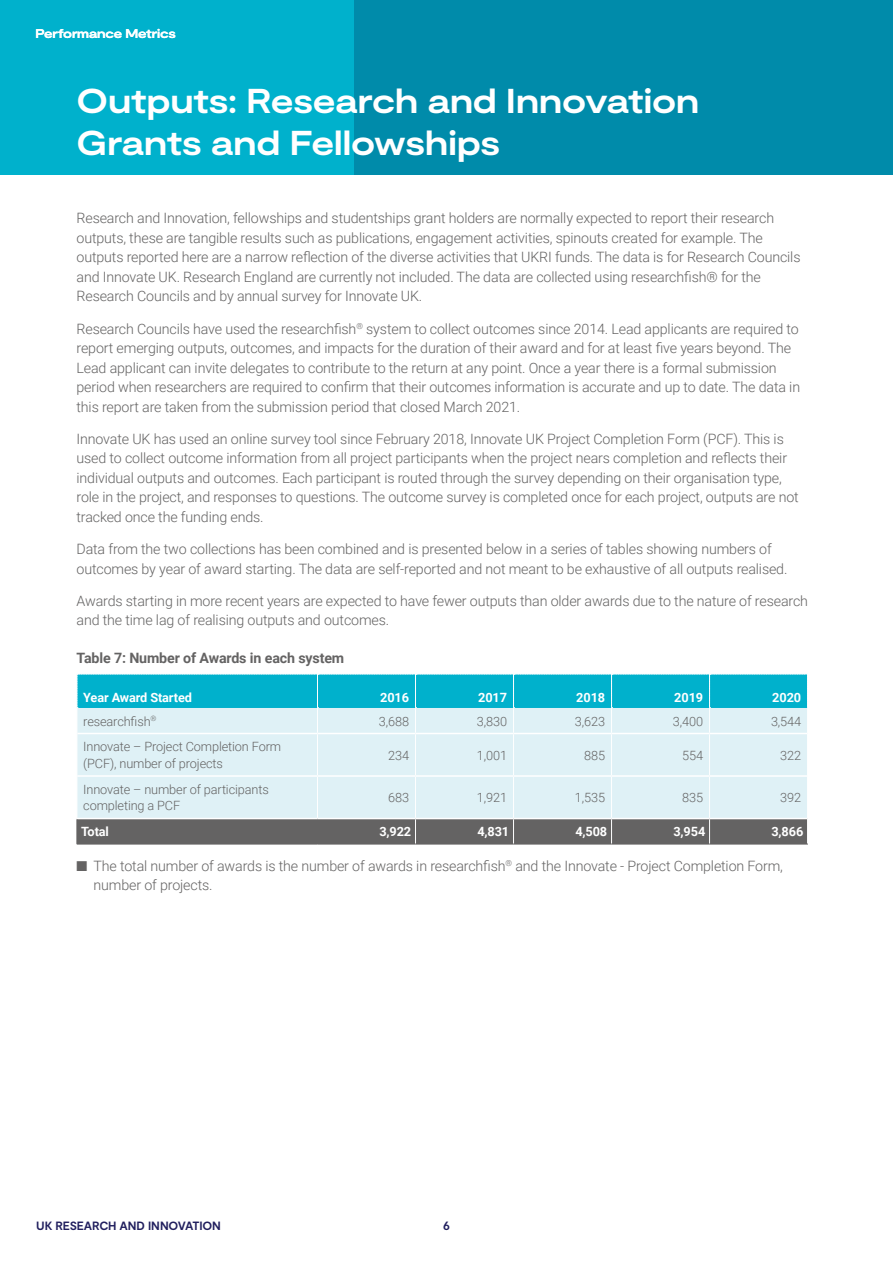
<style>
.page{position:relative;width:893px;height:1263px;background:#fff}
.page>*{position:absolute;margin:0;border:0;box-sizing:border-box;transform-origin:0 0}
.t1{font:700 expanded 34.5px/41.4px "Moderat";letter-spacing:-.005em;color:#fff}
.t2{font:300 14.25px/19.5px "Roboto";letter-spacing:-.01em;color:#646363}
.Table_number{font:700 14.25px "Roboto";letter-spacing:-.01em;color:#646363}
.Table_B1_left{font:300 12.75px/16.5px "Roboto";letter-spacing:-.01em;color:#646363}
.Table_B1_right{font:300 12.75px "Roboto";letter-spacing:-.01em;color:#646363}
.Table_H1_right{font:700 12.75px "Roboto";letter-spacing:-.01em;color:#fff}
.Table_H1_left{font:700 12.75px "Roboto";letter-spacing:-.01em;color:#fff}
.t3{font:700 expanded 12.75px "Moderat";letter-spacing:-.015em;color:#fff}
.t4{font:700 12px "Moderat";letter-spacing:-.01em;color:#211f5e}
</style>
<div class="page">
<div style="left:0;top:0;width:893px;height:174px;background:#00b1cc"></div>
<div style="left:354px;top:0;width:539px;height:174px;background:#008baa"></div>
<div style="left:78px;top:734px;width:729px;height:84px;background:#dff1f6"></div>
<hr style="left:317px;top:734px;width:1px;height:41px;background:#fff">
<hr style="left:415px;top:734px;width:1px;height:41px;background:#fff">
<hr style="left:513px;top:734px;width:1px;height:41px;background:#fff">
<hr style="left:611px;top:734px;width:1px;height:41px;background:#fff">
<hr style="left:709px;top:734px;width:1px;height:41px;background:#fff">
<hr style="left:317px;top:777px;width:1px;height:41px;background:#fff">
<hr style="left:415px;top:777px;width:1px;height:41px;background:#fff">
<hr style="left:513px;top:777px;width:1px;height:41px;background:#fff">
<hr style="left:611px;top:777px;width:1px;height:41px;background:#fff">
<hr style="left:709px;top:777px;width:1px;height:41px;background:#fff">
<hr style="left:317px;top:844px;width:98px;height:1px;background:#646363">
<hr style="left:415px;top:844px;width:98px;height:1px;background:#646363">
<hr style="left:513px;top:844px;width:98px;height:1px;background:#646363">
<hr style="left:611px;top:844px;width:98px;height:1px;background:#646363">
<hr style="left:709px;top:844px;width:99px;height:1px;background:#646363">
<hr style="left:77px;top:775px;width:240px;height:2px;background:#fff">
<hr style="left:317px;top:775px;width:98px;height:2px;background:#fff">
<hr style="left:415px;top:775px;width:98px;height:2px;background:#fff">
<hr style="left:513px;top:775px;width:98px;height:2px;background:#fff">
<hr style="left:611px;top:775px;width:98px;height:2px;background:#fff">
<hr style="left:709px;top:775px;width:98px;height:2px;background:#fff">
<svg style="left:77px;top:674px;width:731px;height:59px;background:#62cdde"></svg>
<svg style="left:77px;top:818px;width:731px;height:26px;background:#6c6b6b"></svg>
<hr style="left:77px;top:844px;width:240px;height:1px;background:#646363">
<p class="t3" style="left:35px;top:26px;width:142px">Performance Metrics</p>
<p class="t1" style="left:77px;top:82px;width:624px">Outputs: Research and Innovation<br>Grants and Fellowships</p>
<p class="t2" style="left:77px;top:208px;width:725px">Research and Innovation, fellowships and studentships grant holders are normally expected to report their research outputs, these are tangible results such as publications, engagement activities, spinouts created for example. The outputs reported here are a narrow reflection of the diverse activities that UKRI funds. The data is for Research Councils and Innovate UK. Research England are currently not included. The data are collected using researchfish® for the Research Councils and by annual survey for Innovate UK.</p>
<p class="t2" style="left:77px;top:318px;width:725px">Research Councils have used the researchfish<sup>®</sup> system to collect outcomes since 2014. Lead applicants are required to report emerging outputs, outcomes, and impacts for the duration of their award and for at least five years beyond. The Lead applicant can invite delegates to contribute to the return at any point. Once a year there is a formal submission period when researchers are required to confirm that their outcomes information is accurate and up to date. The data in this report are taken from the submission period that closed March 2021.</p>
<p class="t2" style="left:77px;top:428px;width:724px">Innovate UK has used an online survey tool since February 2018, Innovate UK Project Completion Form (PCF). This is used to collect outcome information from all project participants when the project nears completion and reflects their individual outputs and outcomes. Each participant is routed through the survey depending on their organisation type, role in the project, and responses to questions. The outcome survey is completed once for each project, outputs are not tracked once the funding ends.</p>
<p class="t2" style="left:77px;top:539px;width:712px">Data from the two collections has been combined and is presented below in a series of tables showing numbers of outcomes by year of award starting. The data are self-reported and not meant to be exhaustive of all outputs realised.</p>
<p class="t2" style="left:77px;top:590px;width:733px">Awards starting in more recent years are expected to have fewer outputs than older awards due to the nature of research and the time lag of realising outputs and outcomes.</p>
<p class="Table_number" style="left:77px;top:648px;width:269px">Table 7: Number of Awards in each system</p>
<p class="Table_H1_left" style="left:83px;top:688px;width:110px">Year Award Started</p>
<p class="Table_H1_right" style="left:380px;top:688px;width:30px">2016</p>
<p class="Table_H1_right" style="left:478px;top:688px;width:30px">2017</p>
<p class="Table_H1_right" style="left:576px;top:688px;width:30px">2018</p>
<p class="Table_H1_right" style="left:674px;top:688px;width:30px">2019</p>
<p class="Table_H1_right" style="left:772px;top:688px;width:30px">2020</p>
<p class="Table_B1_left" style="left:83px;top:712px;width:75px">researchfish<sup>®</sup></p>
<p class="Table_B1_right" style="left:379px;top:712px;width:32px">3,688</p>
<p class="Table_B1_right" style="left:477px;top:712px;width:32px">3,830</p>
<p class="Table_B1_right" style="left:575px;top:712px;width:32px">3,623</p>
<p class="Table_B1_right" style="left:673px;top:712px;width:32px">3,400</p>
<p class="Table_B1_right" style="left:771px;top:712px;width:32px">3,544</p>
<p class="Table_B1_left" style="left:83px;top:738px;width:199px">Innovate – Project Completion Form (PCF), number of projects</p>
<p class="Table_B1_right" style="left:388px;top:746px;width:22px">234</p>
<p class="Table_B1_right" style="left:477px;top:746px;width:32px">1,001</p>
<p class="Table_B1_right" style="left:584px;top:746px;width:22px">885</p>
<p class="Table_B1_right" style="left:682px;top:746px;width:22px">554</p>
<p class="Table_B1_right" style="left:780px;top:746px;width:22px">322</p>
<p class="Table_B1_left" style="left:83px;top:780px;width:187px">Innovate – number of participants completing a PCF</p>
<p class="Table_B1_right" style="left:388px;top:789px;width:22px">683</p>
<p class="Table_B1_right" style="left:477px;top:789px;width:32px">1,921</p>
<p class="Table_B1_right" style="left:575px;top:789px;width:32px">1,535</p>
<p class="Table_B1_right" style="left:682px;top:789px;width:22px">835</p>
<p class="Table_B1_right" style="left:780px;top:789px;width:22px">392</p>
<p class="Table_H1_left" style="left:81px;top:823px;width:29px">Total</p>
<p class="Table_H1_right" style="left:379px;top:823px;width:33px">3,922</p>
<p class="Table_H1_right" style="left:477px;top:823px;width:33px">4,831</p>
<p class="Table_H1_right" style="left:575px;top:823px;width:33px">4,508</p>
<p class="Table_H1_right" style="left:673px;top:823px;width:33px">3,954</p>
<p class="Table_H1_right" style="left:771px;top:823px;width:33px">3,866</p>
<p class="t2" style="left:94px;top:855px;width:691px;text-indent:-17px">■ The total number of awards is the number of awards in researchfish<sup>®</sup> and the Innovate - Project Completion Form, number of projects.</p>
<p class="t4" style="left:36px;top:1218px;width:186px">UK RESEARCH AND INNOVATION</p>
<p class="t4" style="left:443px;top:1218px;width:8px">6</p>
</div>
